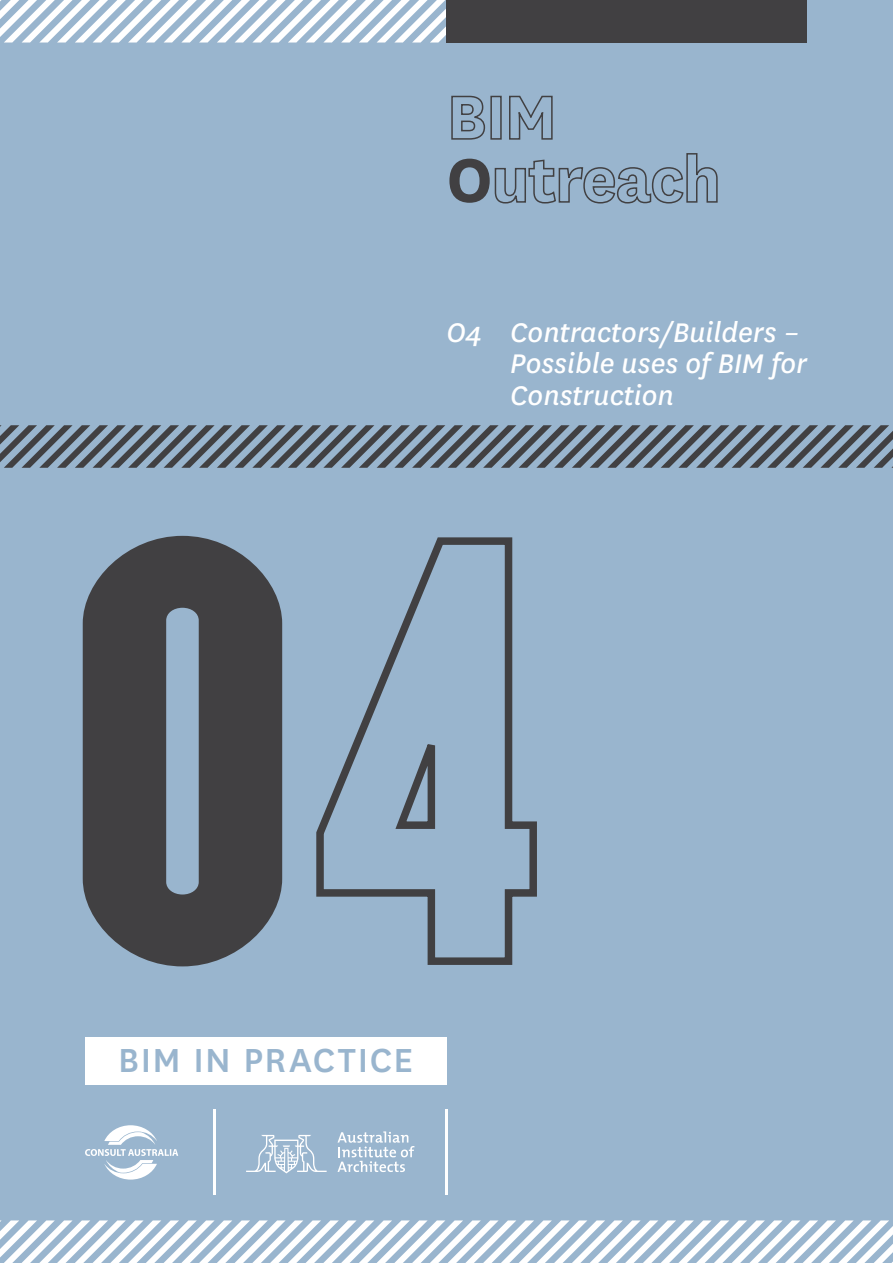
<style>
.page{position:relative;width:893px;height:1263px;background:#99b5ce}
.page>*{position:absolute;margin:0;border:0;box-sizing:border-box;transform-origin:0 0}
.t1{font:525px "Champion Liteweight";color:#414042}
.t2{font:700 72px "National";color:#414042}
.t3{font:500 39px "National";letter-spacing:.04em;color:#99b5ce}
.t4{font:italic 31.5px/31.5px "National Standard";color:#fff}
</style>
<div class="page">
<svg style="left:0;top:0;width:446px;height:43px"></svg>
<svg style="left:0;top:1220px;width:893px;height:43px"></svg>
<svg style="left:451px;top:95px;width:35px;height:45px"></svg>
<div style="left:490px;top:96px;width:12px;height:44px;border:2px solid #414042"></div>
<svg style="left:509px;top:95px;width:44px;height:45px"></svg>
<svg style="left:494px;top:153px;width:224px;height:51px"></svg>
<svg style="left:316px;top:537px;width:221px;height:428px"></svg>
<div style="left:446px;top:0;width:362px;height:43px;background:#414042"></div>
<svg style="left:0;top:425px;width:893px;height:43px"></svg>
<hr style="left:214px;top:1110px;width:2px;height:85px;background:#fff">
<hr style="left:445px;top:1110px;width:2px;height:85px;background:#fff">
<svg style="left:338px;top:1131px;width:76px;height:41px"></svg>
<svg style="left:246px;top:1135px;width:81px;height:38px"></svg>
<svg style="left:85px;top:1125px;width:93px;height:54px"></svg>
<div style="left:85px;top:1037px;width:361px;height:47px;background:#fff"></div>
<p class="t2" style="left:446px;top:129px;width:48px">O</p>
<p class="t4" style="left:510px;top:315px;width:298px;text-indent:-64px">O4 Contractors/Builders –<br>Possible uses of BIM for<br>Construction</p>
<p class="t1" style="left:67px;top:322px;width:233px">O</p>
<p class="t3" style="left:118px;top:1034px;width:296px">BIM IN PRACTICE</p>
</div>
